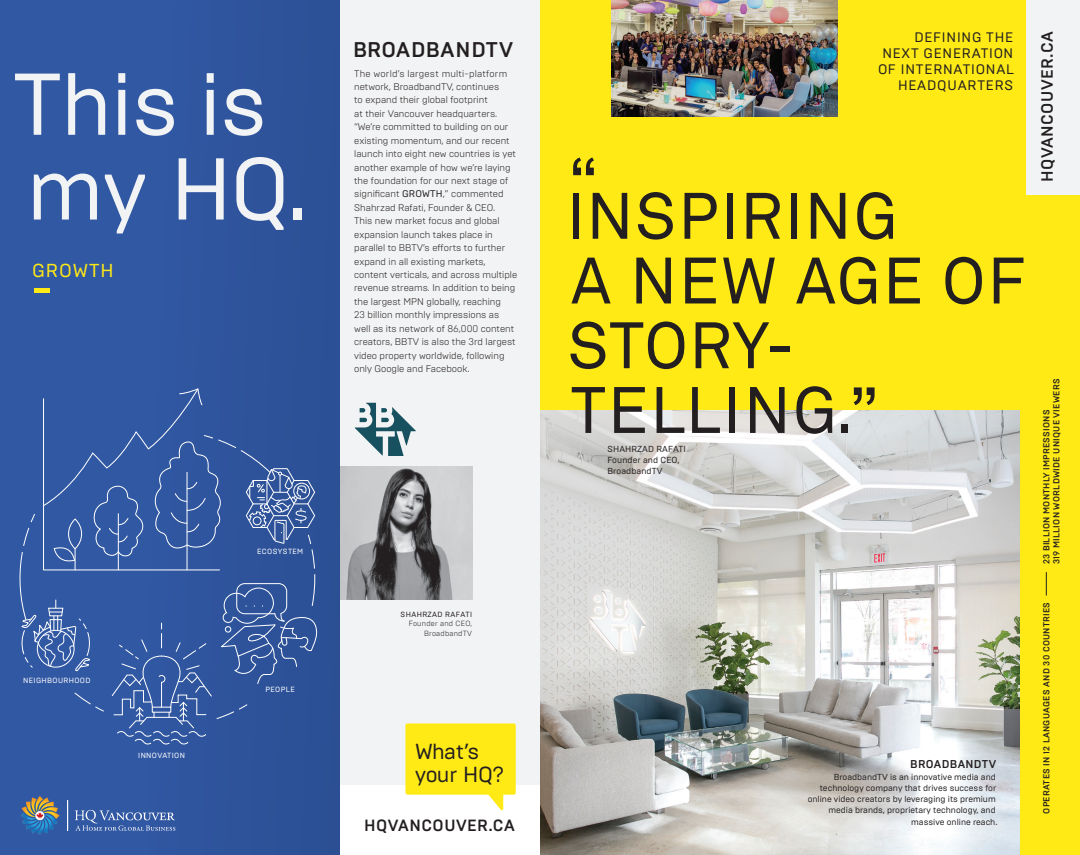
<style>
.page{position:relative;width:1080px;height:855px;background:#fff}
.page>*{position:absolute;margin:0;border:0;box-sizing:border-box;transform-origin:0 0}
.t1{font:87.5px/84.8px "Brutal Type";letter-spacing:-.01em;color:#f2f3f4}
.t2{font:64.75px/64.8px "Akkurat";letter-spacing:.03em;color:#231f20}
.t3{font:21.75px/22.8px "Brutal Type";letter-spacing:-.02em;color:#231f20}
.t4{font:500 21.25px "Brutal Type";letter-spacing:.03em;color:#231f20}
.t5{font:18.75px "Brutal Type";letter-spacing:.05em;color:#ffea16}
.t6{font:500 16.25px "Brutal Type";letter-spacing:.03em;color:#231f20}
.t7{font:13.75px/16.2px "Brutal Type";letter-spacing:.06em;color:#231f20;text-align:right}
.t8{font:500 11.38px "Brutal Type";letter-spacing:.03em;color:#231f20}
.t9{font:300 9.75px/13.4px "Brutal Type";color:#231f20}
.t10{font:8.75px/11.2px "Brutal Type";color:#231f20}
.t11{font:500 8.75px/10px "Brutal Type";letter-spacing:.03em;color:#231f20}
.t12{font:7.5px "Brutal Type";letter-spacing:.05em;color:#fff}
.t13{font:300 7.5px/9.8px "Brutal Type";letter-spacing:.03em;color:#231f20;text-align:right}
.t14{font:7.5px "Brutal Type";letter-spacing:.05em;color:#231f20}
.s1{font-weight:400}
.s2{font-family:"Brutal Type"}
</style>
<div class="page">
<div style="left:308px;top:0;width:232px;height:855px;background:#f2f3f4"></div>
<div style="left:328px;top:785px;width:212px;height:70px;background:#fff"></div>
<svg style="left:355px;top:403px;width:61px;height:53px"></svg>
<img style="left:339px;top:466px;width:133px;height:133px">
<div style="left:0;top:0;width:339px;height:855px;background:#3158a3"></div>
<div style="left:150px;top:0;width:189px;height:855px;background:#2e539b"></div>
<svg style="left:488px;top:795px;width:15px;height:16px"></svg>
<div style="left:405px;top:723px;width:111px;height:72px;background:#ffea16;border-radius:2px"></div>
<svg style="left:19px;top:388px;width:298px;height:357px"></svg>
<hr style="left:34px;top:289px;width:16px;height:4px;background:#ffea16">
<svg style="left:20px;top:796px;width:38px;height:38px"></svg>
<svg style="left:75px;top:810px;width:100px;height:21px"></svg>
<hr style="left:68px;top:800px;width:1px;height:31px;background:#fff">
<div style="left:540px;top:0;width:540px;height:855px;background:#ffea16"></div>
<img style="left:540px;top:685px;width:480px;height:170px">
<svg style="left:540px;top:410px;width:480px;height:275px;background:#d6d6d3"></svg>
<div style="left:1026px;top:0;width:54px;height:195px;background:#f2f3f4"></div>
<svg style="left:1046px;top:572px;width:1px;height:24px"></svg>
<img style="left:611px;top:0;width:227px;height:116px">
<h1 class="t1" style="left:13px;top:62px;width:296px">This is my HQ.</h1>
<h3 class="t5" style="left:32px;top:259px;width:83px">GROWTH</h3>
<h3 class="t4" style="left:353px;top:37px;width:162px">BROADBANDTV</h3>
<p class="t9" style="left:354px;top:66px;width:165px">The world’s largest multi-platform network, BroadbandTV, continues<br>to expand their global footprint<br>at their Vancouver headquarters. “We’re committed to building on our existing momentum, and our recent launch into eight new countries is yet another example of how we’re laying the foundation for our next stage of significant <span class="s1">GROWTH</span>,” commented Shahrzad Rafati, Founder &amp; CEO.<br>This new market focus and global expansion launch takes place in parallel to BBTV’s efforts to further expand in all existing markets, content verticals, and across multiple revenue streams. In addition to being the largest MPN globally, reaching<br>23 billion monthly impressions as well as its network of 86,000 content creators, BBTV is also the 3rd largest video property worldwide, following only Google and Facebook.</p>
<p class="t12" style="left:23px;top:675px;width:69px">NEIGHBOURHOOD</p>
<p class="t12" style="left:138px;top:751px;width:48px">INNOVATION</p>
<p class="t12" style="left:257px;top:547px;width:48px">ECOSYSTEM</p>
<p class="t12" style="left:265px;top:685px;width:31px">PEOPLE</p>
<p class="t14" style="left:401px;top:610px;width:73px">SHAHRZAD RAFATI</p>
<p class="t13" style="left:409px;top:619px;width:65px">Founder and CEO,<br>BroadbandTV</p>
<h3 class="t3" style="left:415px;top:740px;width:90px">What’s your HQ?</h3>
<h3 class="t6" style="left:364px;top:815px;width:152px">HQVANCOUVER.CA</h3>
<h3 class="t7" style="left:878px;top:29px;width:137px">DEFINING THE<br>NEXT GENERATION<br>OF INTERNATIONAL<br>HEADQUARTERS</h3>
<h2 class="t2" style="left:568px;top:151px;width:32px">“</h2>
<h2 class="t2" style="left:567px;top:185px;width:460px">INSPIRING<br>A NEW AGE OF<br>STORY-<br>TELLING<span class="s2">.</span>”</h2>
<p class="t10" style="left:608px;top:443px;width:80px">SHAHRZAD RAFATI<br>Founder and CEO,<br>BroadbandTV</p>
<p class="t8" style="left:910px;top:757px;width:88px">BROADBANDTV</p>
<p class="t10" style="left:808px;top:771px;width:191px;text-align:right">BroadbandTV is an innovative media and technology company that drives success for online video creators by leveraging its premium media brands, proprietary technology, and massive online reach.</p>
<h3 class="t6" style="left:1037px;top:182px;width:152px;rotate:-90deg">HQVANCOUVER.CA</h3>
<p class="t11" style="left:1041px;top:564px;width:187px;rotate:-90deg">23 BILLION MONTHLY IMPRESSIONS<br>319 MILLION WORLDWIDE UNIQUE VIEWERS</p>
<p class="t11" style="left:1041px;top:814px;width:213px;rotate:-90deg">OPERATES IN 12 LANGUAGES AND 30 COUNTRIES</p>
</div>
